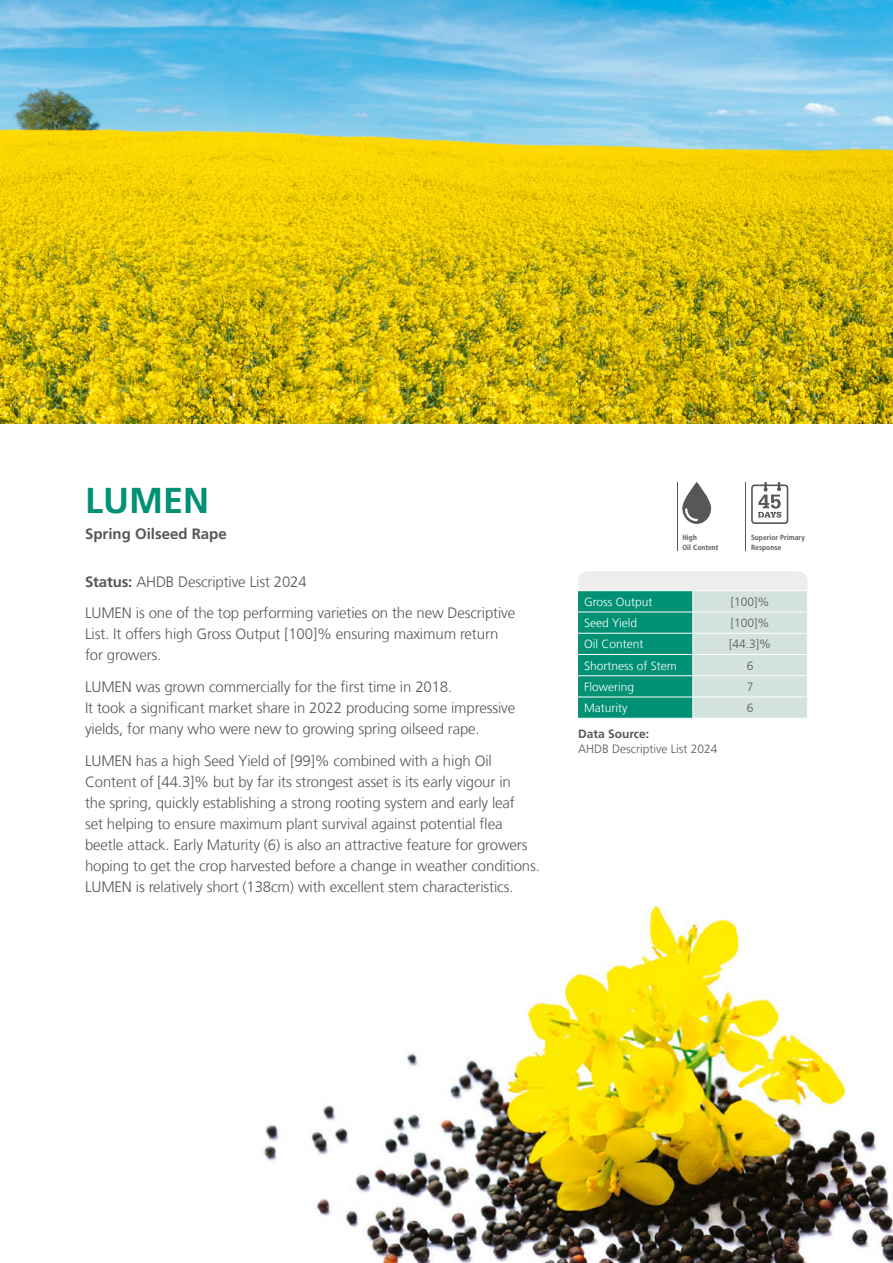
<style>
.page{position:relative;width:893px;height:1263px;background:#fff}
.page>*{position:absolute;margin:0;border:0;box-sizing:border-box;transform-origin:0 0}
.t1{font:700 36px "Frutiger LT Com";color:#009175}
.t2{font:300 15px/21px "Frutiger LT Com";letter-spacing:-.01em;color:#575756}
.t3{font:700 15px "Frutiger LT Com";color:#575756}
.t4{font:300 12px "Frutiger LT Com";color:#fff}
.t5{font:300 12px "Frutiger LT Com";color:#575756}
.t6{font:700 12px "Frutiger LT Com";color:#575756}
.t7{font:700 condensed 7.5px/10.5px "Frutiger";letter-spacing:.01em;color:#575756}
.s1{font-weight:700}
</style>
<div class="page">
<img style="left:0;top:0;width:893px;height:423px">
<img style="left:262px;top:906px;width:631px;height:357px">
<svg style="left:578px;top:571px;width:230px;height:147px;background:#81c3b5"></svg>
<svg style="left:751px;top:482px;width:37px;height:42px"></svg>
<hr style="left:746px;top:482px;width:1px;height:68px;background:#575756">
<svg style="left:682px;top:482px;width:29px;height:42px"></svg>
<hr style="left:677px;top:482px;width:1px;height:68px;background:#575756">
<h1 class="t1" style="left:85px;top:480px;width:125px">LUMEN</h1>
<p class="t3" style="left:85px;top:524px;width:143px">Spring Oilseed Rape</p>
<p class="t2" style="left:85px;top:566px;width:432px;line-height:31.7px"><span class="s1">Status:</span> AHDB Descriptive List 2024<br>LUMEN is one of the top performing varieties on the new Descriptive</p>
<p class="t2" style="left:85px;top:624px;width:415px">List. It offers high Gross Output [100]% ensuring maximum return for growers.</p>
<p class="t2" style="left:85px;top:676px;width:432px">LUMEN was grown commercially for the first time in 2018.<br>It took a significant market share in 2022 producing some impressive yields, for many who were new to growing spring oilseed rape.</p>
<p class="t2" style="left:85px;top:750px;width:456px">LUMEN has a high Seed Yield of [99]% combined with a high Oil Content of [44.3]% but by far its strongest asset is its early vigour in<br>the spring, quickly establishing a strong rooting system and early leaf<br>set helping to ensure maximum plant survival against potential flea beetle attack. Early Maturity (6) is also an attractive feature for growers hoping to get the crop harvested before a change in weather conditions.<br>LUMEN is relatively short (138cm) with excellent stem characteristics.</p>
<p class="t7" style="left:682px;top:532px;width:38px">High<br>Oil Content</p>
<p class="t7" style="left:751px;top:532px;width:55px">Superior Primary<br>Response</p>
<p class="t4" style="left:584px;top:595px;width:70px">Gross Output</p>
<p class="t5" style="left:731px;top:595px;width:40px">[100]%</p>
<p class="t4" style="left:584px;top:616px;width:55px">Seed Yield</p>
<p class="t5" style="left:731px;top:616px;width:40px">[100]%</p>
<p class="t4" style="left:584px;top:637px;width:61px">Oil Content</p>
<p class="t5" style="left:729px;top:637px;width:44px">[44.3]%</p>
<p class="t4" style="left:584px;top:658px;width:94px">Shortness of Stem</p>
<p class="t5" style="left:747px;top:658px;width:8px">6</p>
<p class="t4" style="left:584px;top:680px;width:52px">Flowering</p>
<p class="t5" style="left:747px;top:680px;width:8px">7</p>
<p class="t4" style="left:584px;top:701px;width:45px">Maturity</p>
<p class="t5" style="left:747px;top:701px;width:8px">6</p>
<p class="t6" style="left:578px;top:727px;width:73px">Data Source:</p>
<p class="t5" style="left:578px;top:742px;width:141px">AHDB Descriptive List 2024</p>
</div>
